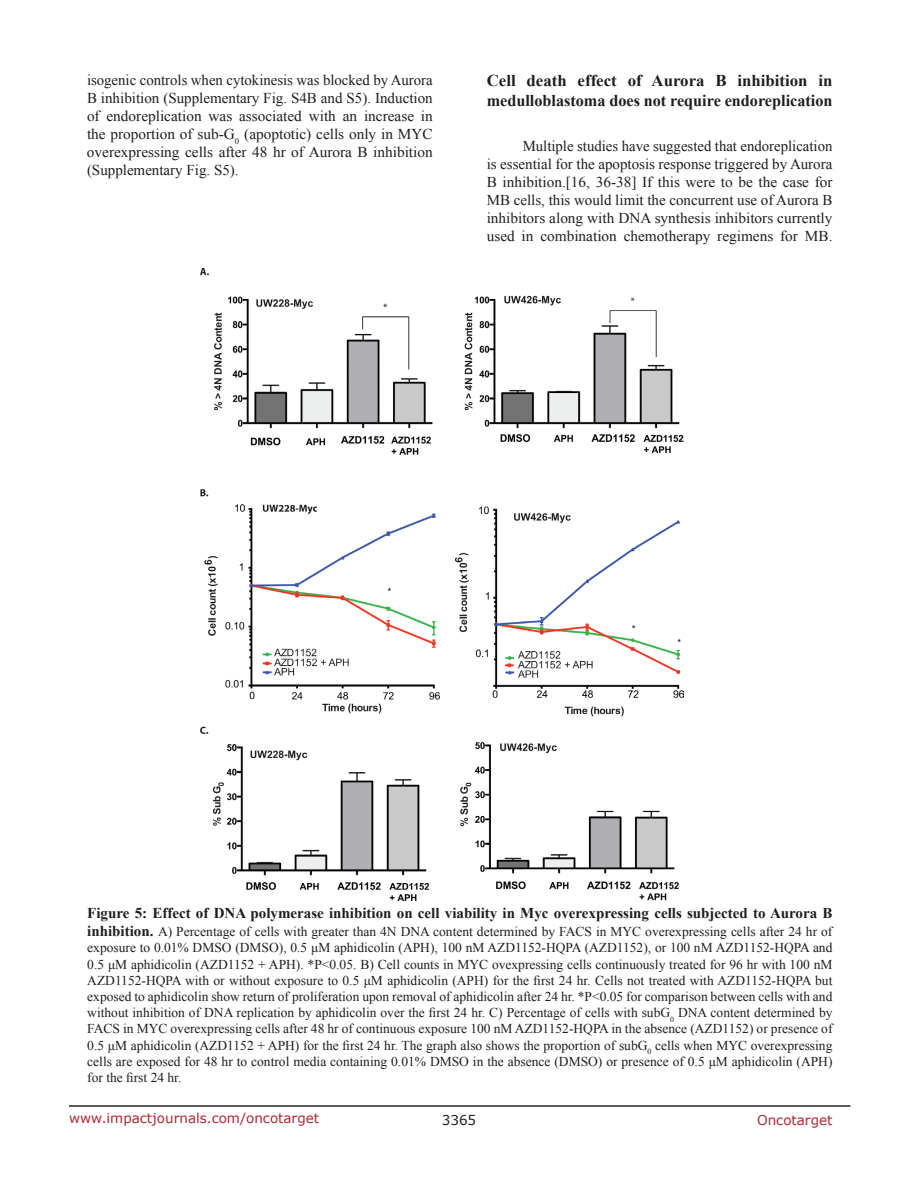
<style>
.page{position:relative;width:918px;height:1188px;background:#fff}
.page>*{position:absolute;margin:0;border:0;box-sizing:border-box;transform-origin:0 0}
.t1{font:700 16.5px/19.8px "Times New Roman";color:#201d20}
.t2{font:15px/18px "Times New Roman";color:#201d20;text-align:justify}
.t3{font:700 15px "Times New Roman";color:#201d20}
.t4{font:13.5px/16.2px "Times New Roman";color:#201d20;text-align:justify}
.t5{font:13.5px "Verdana";color:#ac2830}
.t6{font:13.5px "Verdana";color:#201d20}
.s1{font-weight:700;font-size:15px}
</style>
<div class="page">
<hr style="left:69px;top:1105px;width:781px;height:2px;background:#231f20">
<img style="left:200px;top:268px;width:484px;height:633px">
<p class="t2" style="left:87px;top:71px;width:347px">isogenic controls when cytokinesis was blocked by Aurora B inhibition (Supplementary Fig. S4B and S5). Induction of endoreplication was associated with an increase in the proportion of sub-G<sub>0</sub> (apoptotic) cells only in MYC overexpressing cells after 48 hr of Aurora B inhibition (Supplementary Fig. S5).</p>
<p class="t1" style="left:487px;top:70px;width:347px">Cell death effect of Aurora B inhibition in medulloblastoma does not require endoreplication</p>
<p class="t2" style="left:487px;top:137px;width:347px;text-indent:36px">Multiple studies have suggested that endoreplication is essential for the apoptosis response triggered by Aurora B inhibition.[16, 36-38] If this were to be the case for MB cells, this would limit the concurrent use of Aurora B inhibitors along with DNA synthesis inhibitors currently used in combination chemotherapy regimens for MB.</p>
<p class="t3" style="left:87px;top:903px;width:747px">Figure 5: Effect of DNA polymerase inhibition on cell viability in Myc overexpressing cells subjected to Aurora B</p>
<p class="t4" style="left:87px;top:923px;width:747px"><span class="s1">inhibition.</span> A) Percentage of cells with greater than 4N DNA content determined by FACS in MYC overexpressing cells after 24 hr of exposure to 0.01% DMSO (DMSO), 0.5 μM aphidicolin (APH), 100 nM AZD1152-HQPA (AZD1152), or 100 nM AZD1152-HQPA and 0.5 μM aphidicolin (AZD1152 + APH). *P&lt;0.05. B) Cell counts in MYC ovexpressing cells continuously treated for 96 hr with 100 nM AZD1152-HQPA with or without exposure to 0.5 μM aphidicolin (APH) for the first 24 hr. Cells not treated with AZD1152-HQPA but exposed to aphidicolin show return of proliferation upon removal of aphidicolin after 24 hr. *P&lt;0.05 for comparison between cells with and without inhibition of DNA replication by aphidicolin over the first 24 hr. C) Percentage of cells with subG<sub>0</sub> DNA content determined by FACS in MYC overexpressing cells after 48 hr of continuous exposure 100 nM AZD1152-HQPA in the absence (AZD1152) or presence of 0.5 μM aphidicolin (AZD1152 + APH) for the first 24 hr. The graph also shows the proportion of subG<sub>0</sub> cells when MYC overexpressing cells are exposed for 48 hr to control media containing 0.01% DMSO in the absence (DMSO) or presence of 0.5 μM aphidicolin (APH) for the first 24 hr.</p>
<p class="t5" style="left:69px;top:1109px;width:252px">www.impactjournals.com/oncotarget</p>
<p class="t6" style="left:442px;top:1111px;width:36px">3365</p>
<p class="t5" style="left:757px;top:1111px;width:77px">Oncotarget</p>
</div>
